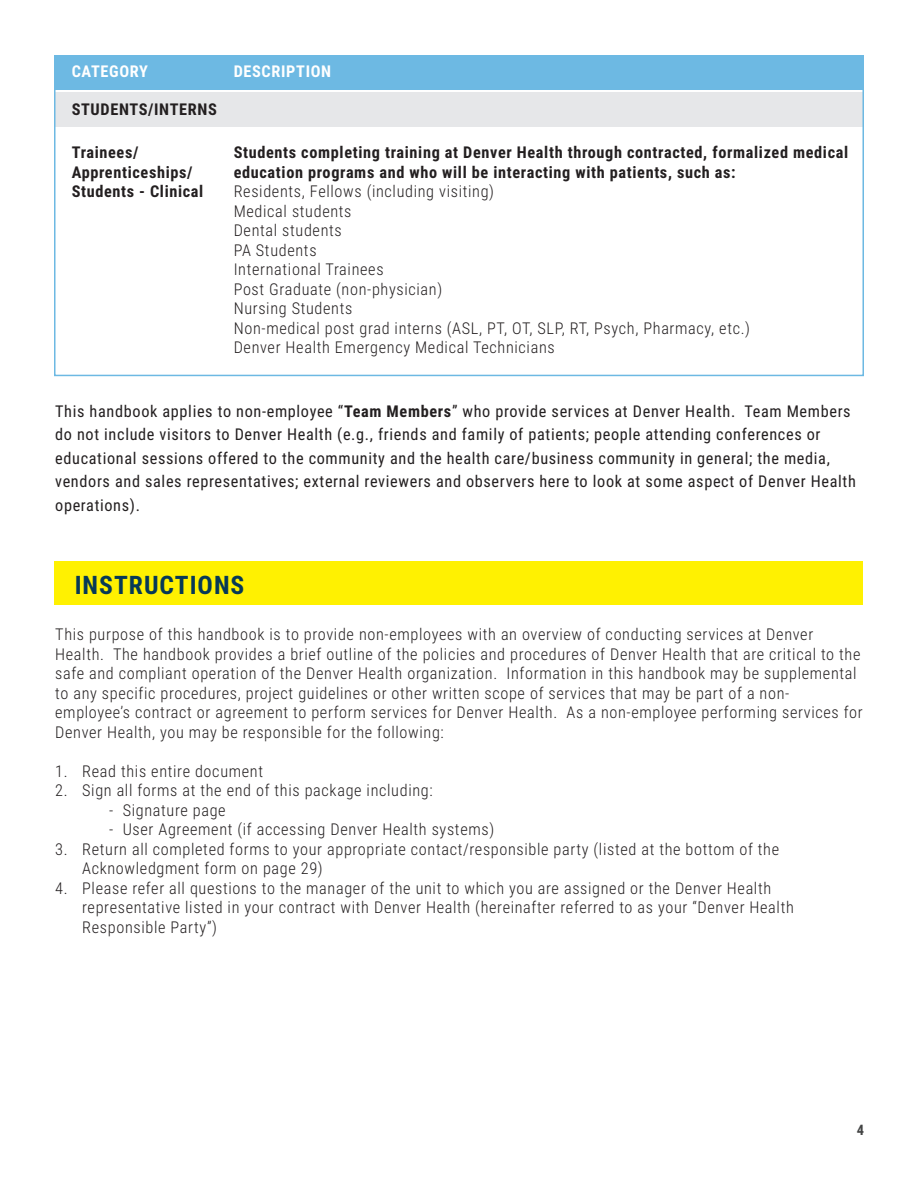
<style>
.page{position:relative;width:918px;height:1188px;background:#fff}
.page>*{position:absolute;margin:0;border:0;box-sizing:border-box;transform-origin:0 0}
.t1{font:700 25.5px "Roboto Condensed";letter-spacing:.04em;color:#063957}
.t2{font:300 16.2px/19.5px "Roboto Condensed";letter-spacing:.04em;color:#231f20}
.t3{font:16.2px/23.5px "Roboto Condensed";letter-spacing:.04em;color:#231f20}
.t4{font:700 16.2px/19.5px "Roboto Condensed";letter-spacing:.04em;color:#231f20}
.t5{font:700 16.2px "Roboto Condensed";letter-spacing:.04em;color:#fff}
.t6{font:700 14.4px "Roboto Condensed";color:#434444}
.s1{font-weight:700}
</style>
<div class="page">
<div style="left:54px;top:562px;width:809px;height:43px;background:#fff101"></div>
<div style="left:54px;top:93px;width:810px;height:34px;background:#e6e7e9"></div>
<div style="left:54px;top:55px;width:810px;height:34px;background:#6db9e3"></div>
<p class="t5" style="left:72px;top:60px;width:78px">CATEGORY</p>
<p class="t5" style="left:234px;top:60px;width:99px">DESCRIPTION</p>
<p class="t4" style="left:72px;top:99px;width:147px">STUDENTS/INTERNS</p>
<p class="t4" style="left:72px;top:142px;width:68px">Trainees/</p>
<p class="t4" style="left:72px;top:162px;width:122px">Apprenticeships/</p>
<p class="t4" style="left:72px;top:181px;width:133px">Students - Clinical</p>
<p class="t4" style="left:234px;top:142px;width:616px">Students completing training at Denver Health through contracted, formalized medical education programs and who will be interacting with patients, such as:</p>
<p class="t2" style="left:234px;top:181px;width:262px">Residents, Fellows (including visiting)</p>
<p class="t2" style="left:234px;top:201px;width:119px">Medical students</p>
<p class="t2" style="left:234px;top:220px;width:110px">Dental students</p>
<p class="t2" style="left:234px;top:240px;width:84px">PA Students</p>
<p class="t2" style="left:234px;top:259px;width:151px">International Trainees</p>
<p class="t2" style="left:234px;top:279px;width:210px">Post Graduate (non-physician)</p>
<p class="t2" style="left:234px;top:298px;width:120px">Nursing Students</p>
<p class="t2" style="left:234px;top:318px;width:518px">Non-medical post grad interns (ASL, PT, OT, SLP, RT, Psych, Pharmacy, etc.)</p>
<p class="t2" style="left:234px;top:337px;width:323px">Denver Health Emergency Medical Technicians</p>
<p class="t3" style="left:55px;top:399px;width:802px">This handbook applies to non-employee “<span class="s1">Team Members</span>” who provide services at Denver Health. Team Members do not include visitors to Denver Health (e.g., friends and family of patients; people attending conferences or educational sessions offered to the community and the health care/business community in general; the media, vendors and sales representatives; external reviewers and observers here to look at some aspect of Denver Health operations).</p>
<p class="t1" style="left:75px;top:567px;width:171px">INSTRUCTIONS</p>
<p class="t2" style="left:55px;top:624px;width:809px">This purpose of this handbook is to provide non-employees with an overview of conducting services at Denver Health. The handbook provides a brief outline of the policies and procedures of Denver Health that are critical to the safe and compliant operation of the Denver Health organization. Information in this handbook may be supplemental to any specific procedures, project guidelines or other written scope of services that may be part of a non&shy;employee’s contract or agreement to perform services for Denver Health. As a non-employee performing services for Denver Health, you may be responsible for the following:</p>
<p class="t2" style="left:55px;top:761px;width:209px">1. Read this entire document</p>
<p class="t2" style="left:55px;top:780px;width:379px">2. Sign all forms at the end of this package including:</p>
<p class="t2" style="left:109px;top:800px;width:118px">- Signature page</p>
<p class="t2" style="left:109px;top:819px;width:387px">- User Agreement (if accessing Denver Health systems)</p>
<p class="t2" style="left:82px;top:839px;width:698px;text-indent:-27px">3. Return all completed forms to your appropriate contact/responsible party (listed at the bottom of the<br>Acknowledgment form on page 29)</p>
<p class="t2" style="left:82px;top:878px;width:713px;text-indent:-27px">4. Please refer all questions to the manager of the unit to which you are assigned or the Denver Health representative listed in your contract with Denver Health (hereinafter referred to as your “Denver Health<br>Responsible Party”)</p>
<p class="t6" style="left:857px;top:1119px;width:9px">4</p>
</div>
